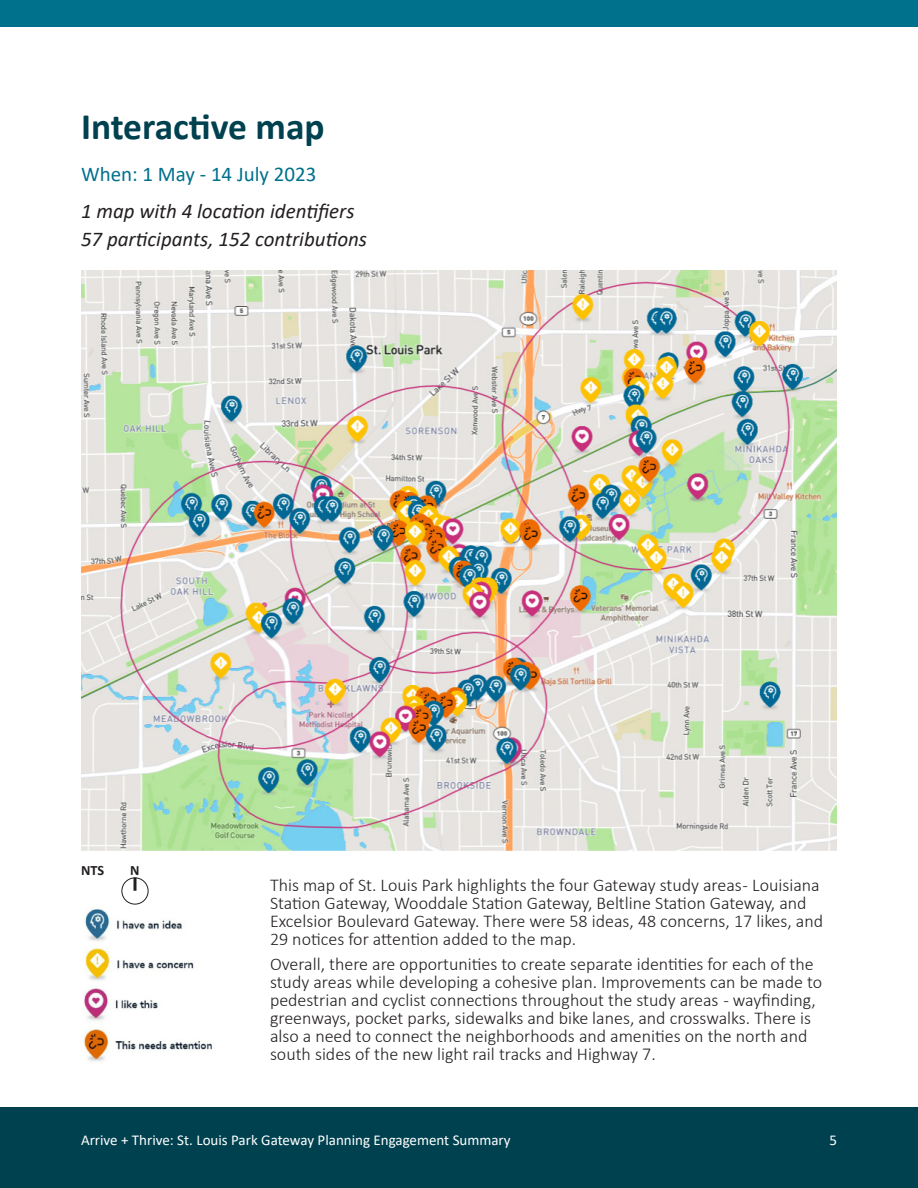
<style>
.page{position:relative;width:918px;height:1188px;background:#fff}
.page>*{position:absolute;margin:0;border:0;box-sizing:border-box;transform-origin:0 0}
.t1{font:700 37.5px "Calibri";color:#004150}
.t2{font:italic 21px "Calibri";color:#231f20}
.Subtitle_1{font:21px "Calibri";color:#00718c}
.Paragraph_Body{font:300 18px/18px "Calibri";color:#231f20}
.t3{font:15px "Calibri";color:#fff}
.t4{font:700 14.25px "Calibri";color:#231f20}
</style>
<div class="page">
<img style="left:81px;top:270px;width:756px;height:580px">
<img style="left:84px;top:904px;width:128px;height:158px">
<div style="left:0;top:1107px;width:918px;height:81px;background:#004150"></div>
<div style="left:0;top:0;width:918px;height:27px;background:#00718c"></div>
<div style="left:122px;top:878px;width:26px;height:26px;border:1px solid #231f20;border-radius:50%"></div>
<svg style="left:134px;top:877px;width:2px;height:14px"></svg>
<p class="t1" style="left:81px;top:100px;width:245px">Interactive map</p>
<p class="Subtitle_1" style="left:81px;top:159px;width:237px">When: 1 May - 14 July 2023</p>
<p class="t2" style="left:81px;top:197px;width:275px">1 map with 4 location identifiers</p>
<p class="t2" style="left:81px;top:224px;width:288px">57 participants, 152 contributions</p>
<p class="t4" style="left:81px;top:860px;width:25px">NTS</p>
<p class="t4" style="left:130px;top:860px;width:11px">N</p>
<p class="Paragraph_Body" style="left:270px;top:876px;width:555px">This map of St. Louis Park highlights the four Gateway study areas - Louisiana Station Gateway, Wooddale Station Gateway, Beltline Station Gateway, and Excelsior Boulevard Gateway. There were 58 ideas, 48 concerns, 17 likes, and 29 notices for attention added to the map.</p>
<p class="Paragraph_Body" style="left:270px;top:955px;width:554px">Overall, there are opportunities to create separate identities for each of the study areas while developing a cohesive plan. Improvements can be made to pedestrian and cyclist connections throughout the study areas - wayfinding, greenways, pocket parks, sidewalks and bike lanes, and crosswalks. There is also a need to connect the neighborhoods and amenities on the north and south sides of the new light rail tracks and Highway 7.</p>
<p class="t3" style="left:81px;top:1130px;width:431px">Arrive + Thrive: St. Louis Park Gateway Planning Engagement Summary</p>
<p class="t3" style="left:829px;top:1130px;width:9px">5</p>
</div>
